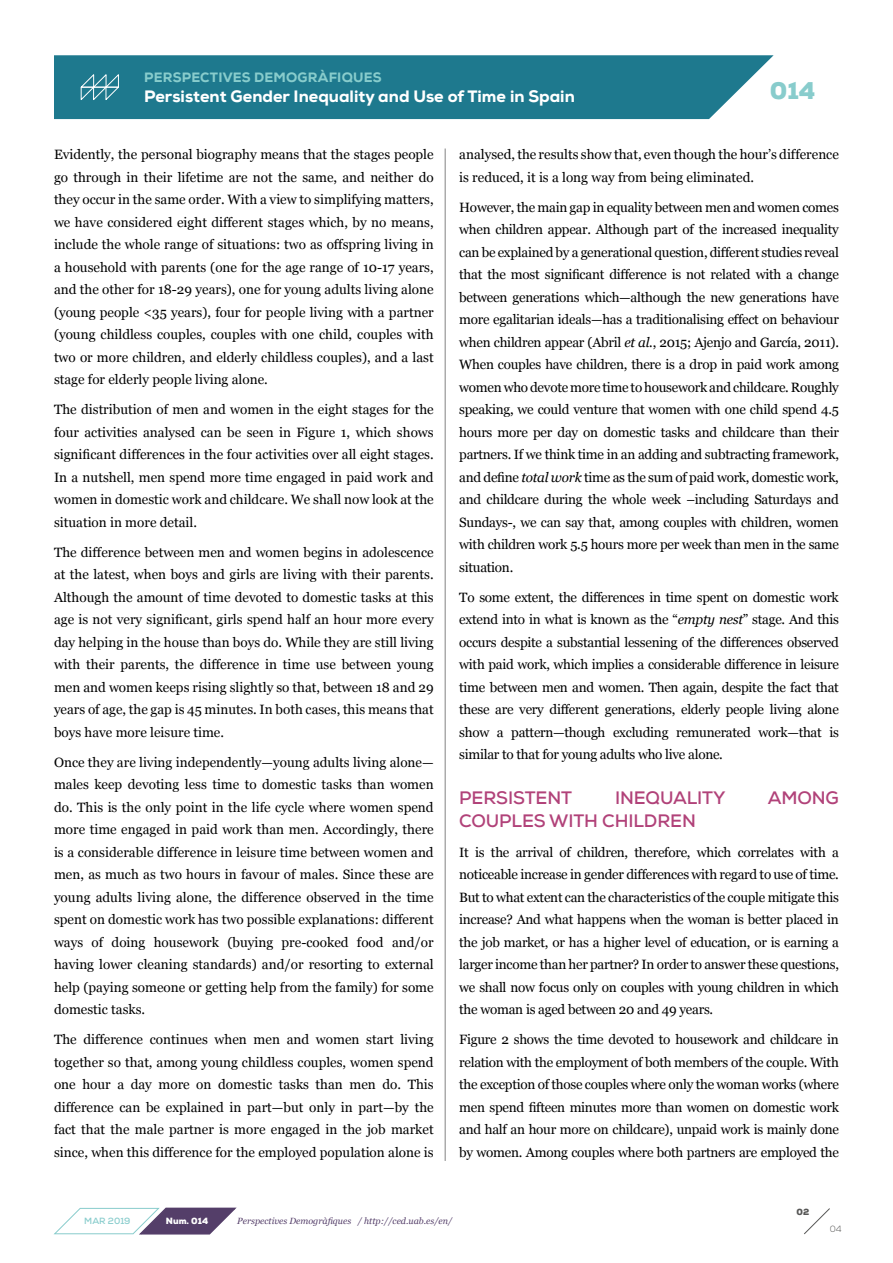
<style>
.page{position:relative;width:893px;height:1263px;background:#fff}
.page>*{position:absolute;margin:0;border:0;box-sizing:border-box;transform-origin:0 0}
.t1{font:900 24.15px "Nexa";color:#8cc}
.t2{font:700 18px "Nexa";letter-spacing:-.005em;color:#b14279}
.t3{font:800 16.5px "Nexa";color:#fff}
.t4{font:13.5px/22.5px "Georgia";color:#000;text-align:justify}
.t5{font:800 13.5px "Nexa";letter-spacing:.015em;color:#8cc}
.t6{font:italic 9px "Georgia";color:#543e69}
.t7{font:700 9px "Nexa";color:#8cc}
.t8{font:900 9px "Nexa";color:#fff}
.t9{font:900 9px "Nexa";color:#575756}
.t10{font:300 9px "Nexa";color:#575756}
.s1{font-style:italic}
</style>
<div class="page">
<hr style="left:445px;top:149px;width:1px;height:1012px;background:#000">
<div style="left:54px;top:55px;width:720px;height:64px;background:#1e798e"></div>
<svg style="left:79px;top:73px;width:41px;height:28px"></svg>
<svg style="left:53px;top:1207px;width:184px;height:28px"></svg>
<svg style="left:804px;top:1208px;width:26px;height:27px"></svg>
<p class="t5" style="left:144px;top:69px;width:239px">PERSPECTIVES DEMOGRÀFIQUES</p>
<p class="t3" style="left:144px;top:85px;width:432px">Persistent Gender Inequality and Use of Time in Spain</p>
<h1 class="t1" style="left:770px;top:75px;width:47px">014</h1>
<p class="t4" style="left:54px;top:143px;width:381px">Evidently, the personal biography means that the stages people go through in their lifetime are not the same, and neither do they occur in the same order. With a view to simplifying matters, we have considered eight different stages which, by no means, include the whole range of situations: two as offspring living in a household with parents (one for the age range of 10-17 years, and the other for 18-29 years), one for young adults living alone (young people &lt;35 years), four for people living with a partner (young childless couples, couples with one child, couples with two or more children, and elderly childless couples), and a last stage for elderly people living alone.</p>
<p class="t4" style="left:54px;top:398px;width:381px">The distribution of men and women in the eight stages for the four activities analysed can be seen in Figure 1, which shows significant differences in the four activities over all eight stages.<br>In a nutshell, men spend more time engaged in paid work and women in domestic work and childcare. We shall now look at the situation in more detail.</p>
<p class="t4" style="left:54px;top:541px;width:381px">The difference between men and women begins in adolescence at the latest, when boys and girls are living with their parents.<br>Although the amount of time devoted to domestic tasks at this age is not very significant, girls spend half an hour more every day helping in the house than boys do. While they are still living with their parents, the difference in time use between young men and women keeps rising slightly so that, between 18 and 29 years of age, the gap is 45 minutes. In both cases, this means that boys have more leisure time.</p>
<p class="t4" style="left:54px;top:751px;width:381px">Once they are living independently—young adults living alone— males keep devoting less time to domestic tasks than women do. This is the only point in the life cycle where women spend more time engaged in paid work than men. Accordingly, there is a considerable difference in leisure time between women and men, as much as two hours in favour of males. Since these are young adults living alone, the difference observed in the time spent on domestic work has two possible explanations: different ways of doing housework (buying pre-cooked food and/or having lower cleaning standards) and/or resorting to external help (paying someone or getting help from the family) for some domestic tasks.</p>
<p class="t4" style="left:54px;top:1029px;width:381px">The difference continues when men and women start living together so that, among young childless couples, women spend one hour a day more on domestic tasks than men do. This difference can be explained in part—but only in part—by the fact that the male partner is more engaged in the job market since, when this difference for the employed population alone is</p>
<p class="t4" style="left:459px;top:144px;width:381px">analysed, the results show that, even though the hour’s difference is reduced, it is a long way from being eliminated.</p>
<p class="t4" style="left:459px;top:196px;width:381px">However, the main gap in equality between men and women comes when children appear. Although part of the increased inequality can be explained by a generational question, different studies reveal that the most significant difference is not related with a change between generations which—although the new generations have more egalitarian ideals—has a traditionalising effect on behaviour when children appear (Abril <span class="s1">et al.</span>, 2015; Ajenjo and García, 2011).<br>When couples have children, there is a drop in paid work among women who devote more time to housework and childcare. Roughly speaking, we could venture that women with one child spend 4.5 hours more per day on domestic tasks and childcare than their partners. If we think time in an adding and subtracting framework, and define <span class="s1">total work</span> time as the sum of paid work, domestic work, and childcare during the whole week –including Saturdays and Sundays-, we can say that, among couples with children, women with children work 5.5 hours more per week than men in the same situation.</p>
<p class="t4" style="left:459px;top:586px;width:381px">To some extent, the differences in time spent on domestic work extend into in what is known as the “<span class="s1">empty nest</span>” stage. And this occurs despite a substantial lessening of the differences observed with paid work, which implies a considerable difference in leisure time between men and women. Then again, despite the fact that these are very different generations, elderly people living alone show a pattern—though excluding remunerated work—that is similar to that for young adults who live alone.</p>
<h2 class="t2" style="left:459px;top:786px;width:114px">PERSISTENT</h2>
<h2 class="t2" style="left:615px;top:786px;width:112px">INEQUALITY</h2>
<h2 class="t2" style="left:768px;top:786px;width:73px">AMONG</h2>
<h2 class="t2" style="left:459px;top:809px;width:238px">COUPLES WITH CHILDREN</h2>
<p class="t4" style="left:459px;top:841px;width:381px">It is the arrival of children, therefore, which correlates with a noticeable increase in gender differences with regard to use of time.<br>But to what extent can the characteristics of the couple mitigate this increase? And what happens when the woman is better placed in the job market, or has a higher level of education, or is earning a larger income than her partner? In order to answer these questions, we shall now focus only on couples with young children in which the woman is aged between 20 and 49 years.</p>
<p class="t4" style="left:459px;top:1028px;width:381px">Figure 2 shows the time devoted to housework and childcare in relation with the employment of both members of the couple. With the exception of those couples where only the woman works (where men spend fifteen minutes more than women on domestic work and half an hour more on childcare), unpaid work is mainly done by women. Among couples where both partners are employed the</p>
<p class="t7" style="left:84px;top:1215px;width:48px">MAR 2019</p>
<p class="t8" style="left:166px;top:1215px;width:44px">Num. 014</p>
<p class="t6" style="left:237px;top:1215px;width:217px">Perspectives Demogràfiques / http://ced.uab.es/en/</p>
<p class="t9" style="left:797px;top:1206px;width:14px">02</p>
<p class="t10" style="left:830px;top:1223px;width:13px">04</p>
</div>
